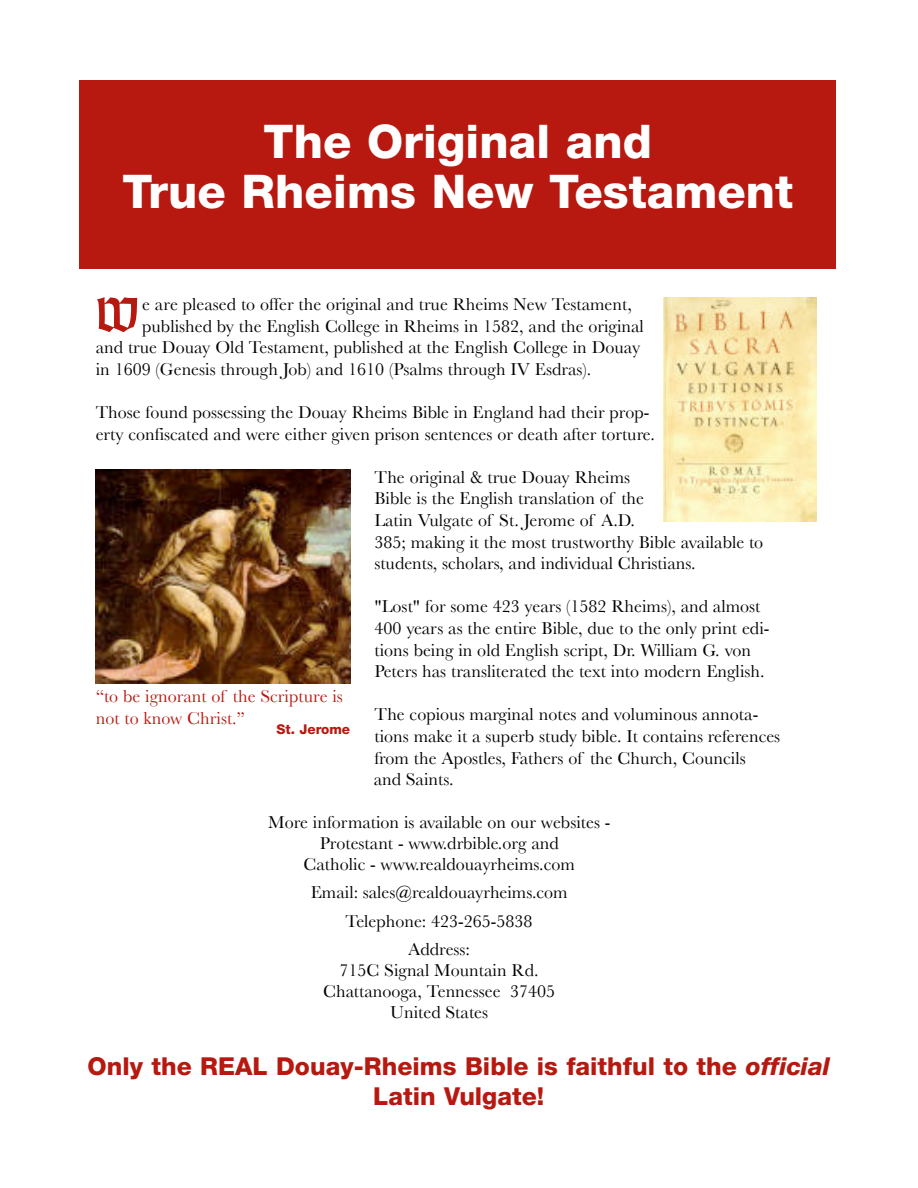
<style>
.page{position:relative;width:918px;height:1188px;background:#fff}
.page>*{position:absolute;margin:0;border:0;box-sizing:border-box;transform-origin:0 0}
.t1{font:50.55px "Weiss Round Gothic DTC";color:#b71910}
.t2{font:800 46.5px/49.7px "Helvetica Neue";color:#fff;text-align:center}
.t3{font:800 24.75px/30.3px "Helvetica Neue";color:#b71910;text-align:center}
.t4{font:18px/21.6px "Baskerville";color:#000}
.t5{font:18px/21.6px "Baskerville";color:#b71910}
.t6{font:800 13.5px "Helvetica Neue";color:#b71910}
.s1{font-style:italic}
</style>
<div class="page">
<img style="left:663px;top:298px;width:153px;height:223px">
<img style="left:96px;top:469px;width:255px;height:215px">
<div style="left:80px;top:80px;width:756px;height:189px;background:#b71910"></div>
<h2 class="t2" style="left:122px;top:121px;width:672px">The Original and<br>True Rheims New Testament</h2>
<h1 class="t1" style="left:96px;top:297px;width:45px">W</h1>
<p class="t4" style="left:142px;top:293px;width:491px">e are pleased to offer the original and true Rheims New Testament,</p>
<p class="t4" style="left:142px;top:315px;width:503px">published by the English College in Rheims in 1582, and the original</p>
<p class="t4" style="left:96px;top:336px;width:546px">and true Douay Old Testament, published at the English College in Douay</p>
<p class="t4" style="left:96px;top:358px;width:497px">in 1609 (Genesis through Job) and 1610 (Psalms through IV Esdras).</p>
<p class="t4" style="left:96px;top:401px;width:561px">Those found possessing the Douay Rheims Bible in England had their prop&shy;erty confiscated and were either given prison sentences or death after torture.</p>
<p class="t4" style="left:374px;top:466px;width:390px">The original &amp; true Douay Rheims<br>Bible is the English translation of the<br>Latin Vulgate of St. Jerome of A.D.<br>385; making it the most trustworthy Bible available to students, scholars, and individual Christians.</p>
<p class="t4" style="left:374px;top:596px;width:397px">"Lost" for some 423 years (1582 Rheims), and almost 400 years as the entire Bible, due to the only print edi&shy;tions being in old English script, Dr. William G. von Peters has transliterated the text into modern English.</p>
<p class="t4" style="left:374px;top:704px;width:408px">The copious marginal notes and voluminous annota&shy;tions make it a superb study bible. It contains references from the Apostles, Fathers of the Church, Councils<br>and Saints.</p>
<p class="t4" style="left:268px;top:812px;width:344px;line-height:20.9px;text-align:center">More information is available on our websites -<br>Protestant - www.drbible.org and<br>Catholic - www.realdouayrheims.com</p>
<p class="t4" style="left:311px;top:878px;width:259px;line-height:28.7px;text-align:center">Email: sales@realdouayrheims.com<br>Telephone: 423-265-5838<br>Address:</p>
<p class="t4" style="left:323px;top:960px;width:233px;line-height:21px;text-align:center">715C Signal Mountain Rd.<br>Chattanooga, Tennessee 37405<br>United States</p>
<p class="t5" style="left:96px;top:686px;width:249px">“to be ignorant of the Scripture is not to know Christ.”</p>
<p class="t6" style="left:276px;top:725px;width:75px">St. Jerome</p>
<h3 class="t3" style="left:87px;top:1053px;width:744px">Only the REAL Douay-Rheims Bible is faithful to the <span class="s1">official<br></span>Latin Vulgate!</h3>
</div>
